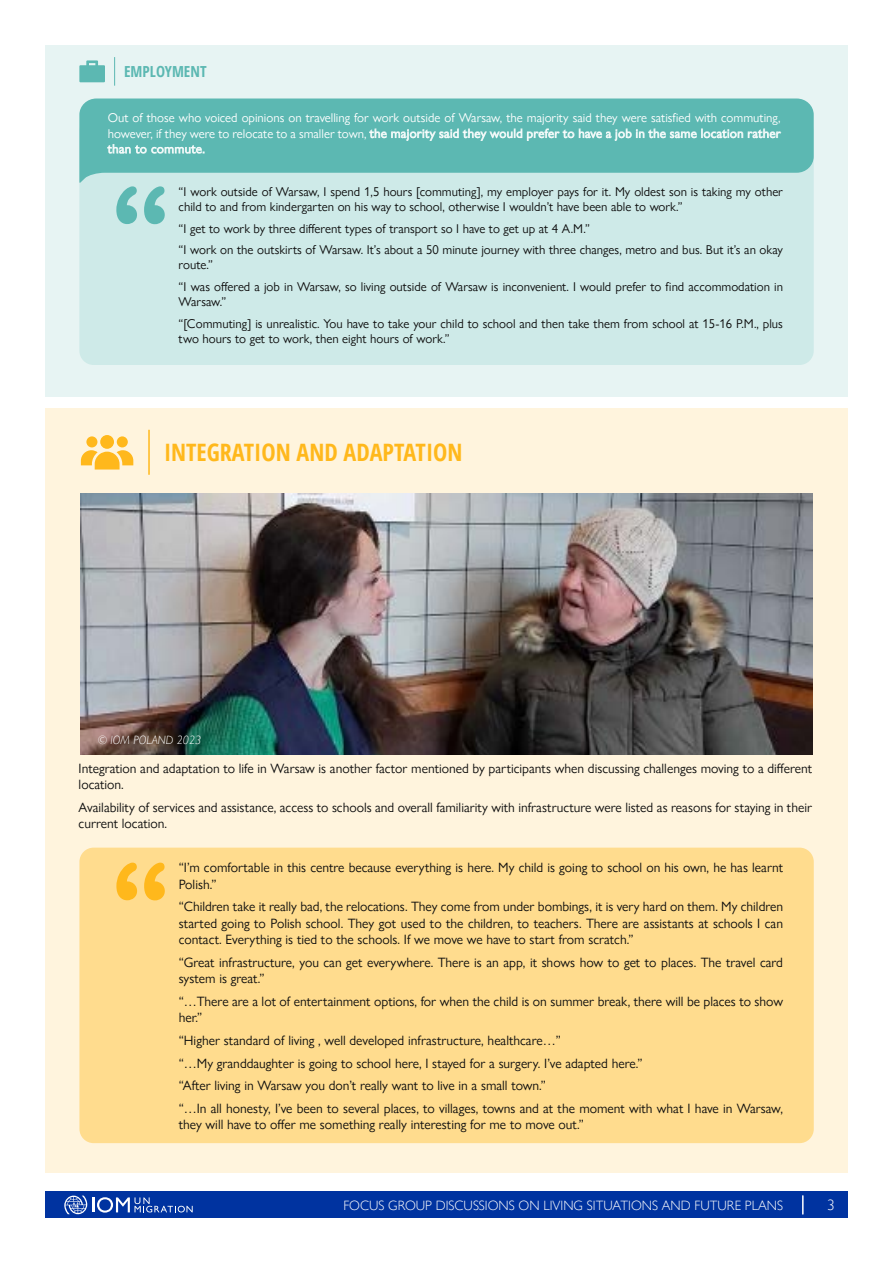
<style>
.page{position:relative;width:893px;height:1263px;background:#fff}
.page>*{position:absolute;margin:0;border:0;box-sizing:border-box;transform-origin:0 0}
.t1{font:129px "Arial Rounded MT Bold";color:#5cb8b2}
.t2{font:129px "Arial Rounded MT Bold";color:#ffb81c}
.t3{font:700 condensed 24px "Open Sans";color:#ffb81c}
.t4{font:700 condensed 15.3px "Open Sans";color:#5cb8b2}
.t5{font:300 15px "Gill Sans Nova";color:#fff}
.t6{font:13.5px/16.5px "Gill Sans Nova";color:#0d0d0d}
.t7{font:300 13.5px "Gill Sans Nova";color:#fff}
.t8{font:12.75px/21.3px "Gill Sans Nova";color:#0d0d0d}
.t9{font:12.75px/15.6px "Gill Sans Nova";letter-spacing:.03em;color:#fff;text-align:justify}
.t10{font:italic 300 12px "Gill Sans Nova";color:#fff}
.s1{color:#ceeae8}
</style>
<div class="page">
<div style="left:45px;top:1192px;width:803px;height:26px;background:#0033a0"></div>
<svg style="left:802px;top:1196px;width:2px;height:18px"></svg>
<svg style="left:64px;top:1195px;width:129px;height:19px"></svg>
<div style="left:45px;top:45px;width:803px;height:351px;background:#e7f4f3"></div>
<svg style="left:79px;top:60px;width:26px;height:22px"></svg>
<svg style="left:114px;top:57px;width:1px;height:29px"></svg>
<div style="left:79px;top:117px;width:735px;height:248px;background:#ceeae8;border-radius:14px"></div>
<svg style="left:79px;top:98px;width:735px;height:85px;background:#6bbeb9"></svg>
<div style="left:45px;top:409px;width:803px;height:764px;background:#fff4dd"></div>
<hr style="left:148px;top:430px;width:2px;height:45px;background:#ffb81c">
<div style="left:79px;top:848px;width:735px;height:295px;background:#ffdc8e;border-radius:14px"></div>
<img style="left:80px;top:493px;width:733px;height:262px">
<svg style="left:81px;top:450px;width:52px;height:19px"></svg>
<div style="left:100px;top:435px;width:14px;height:14px;background:#ffb81c;border-radius:50%"></div>
<div style="left:86px;top:436px;width:11px;height:11px;background:#ffb81c;border-radius:50%"></div>
<div style="left:117px;top:436px;width:11px;height:11px;background:#ffb81c;border-radius:50%"></div>
<p class="t4" style="left:124px;top:61px;width:84px">EMPLOYMENT</p>
<p class="t9" style="left:108px;top:110px;width:674px">Out of those who voiced opinions on travelling for work outside of Warsaw, the majority said they were satisfied with commuting, however, if they were to relocate to a smaller town, <span class="s1">the majority said they would prefer to have a job in the same location rather than to commute.</span></p>
<p class="t8" style="left:179px;top:183px;width:606px;line-height:15.6px">“I work outside of Warsaw, I spend 1,5 hours [commuting], my employer pays for it. My oldest son is taking my other child to and from kindergarten on his way to school, otherwise I wouldn’t have been able to work.”</p>
<p class="t8" style="left:179px;top:217px;width:606px">“I get to work by three different types of transport so I have to get up at 4 A.M.”<br>“I work on the outskirts of Warsaw. It’s about a 50 minute journey with three changes, metro and bus. But it’s an okay</p>
<p class="t8" style="left:179px;top:254px;width:606px">route.”<br>“I was offered a job in Warsaw, so living outside of Warsaw is inconvenient. I would prefer to find accommodation in</p>
<p class="t8" style="left:179px;top:291px;width:606px">Warsaw.”<br>“[Commuting] is unrealistic. You have to take your child to school and then take them from school at 15-16 P.M., plus</p>
<p class="t8" style="left:179px;top:328px;width:272px">two hours to get to work, then eight hours of work.”</p>
<h1 class="t1" style="left:111px;top:158px;width:61px">“</h1>
<h2 class="t3" style="left:164px;top:436px;width:300px">INTEGRATION AND ADAPTATION</h2>
<p class="t10" style="left:98px;top:732px;width:105px">© IOM POLAND 2023</p>
<p class="t6" style="left:79px;top:760px;width:735px">Integration and adaptation to life in Warsaw is another factor mentioned by participants when discussing challenges moving to a different location.</p>
<p class="t6" style="left:79px;top:799px;width:735px">Availability of services and assistance, access to schools and overall familiarity with infrastructure were listed as reasons for staying in their current location.</p>
<h1 class="t2" style="left:111px;top:834px;width:61px">“</h1>
<p class="t6" style="left:179px;top:859px;width:606px">“I’m comfortable in this centre because everything is here. My child is going to school on his own, he has learnt<br>Polish.”</p>
<p class="t6" style="left:179px;top:898px;width:606px;text-align:justify">“Children take it really bad, the relocations. They come from under bombings, it is very hard on them. My children started going to Polish school. They got used to the children, to teachers. There are assistants at schools I can contact. Everything is tied to the schools. If we move we have to start from scratch.”</p>
<p class="t6" style="left:179px;top:954px;width:606px">“Great infrastructure, you can get everywhere. There is an app, it shows how to get to places. The travel card system is great.”</p>
<p class="t6" style="left:179px;top:993px;width:606px">“…There are a lot of entertainment options, for when the child is on summer break, there will be places to show her.”</p>
<p class="t6" style="left:179px;top:1029px;width:606px;line-height:22.5px">“Higher standard of living , well developed infrastructure, healthcare…”<br>“…My granddaughter is going to school here, I stayed for a surgery. I’ve adapted here.”<br>“After living in Warsaw you don’t really want to live in a small town.”<br>“…In all honesty, I’ve been to several places, to villages, towns and at the moment with what I have in Warsaw,</p>
<p class="t6" style="left:179px;top:1116px;width:407px">they will have to offer me something really interesting for me to move out.”</p>
<p class="t7" style="left:343px;top:1198px;width:441px">FOCUS GROUP DISCUSSIONS ON LIVING SITUATIONS AND FUTURE PLANS</p>
<p class="t5" style="left:827px;top:1197px;width:9px">3</p>
</div>
